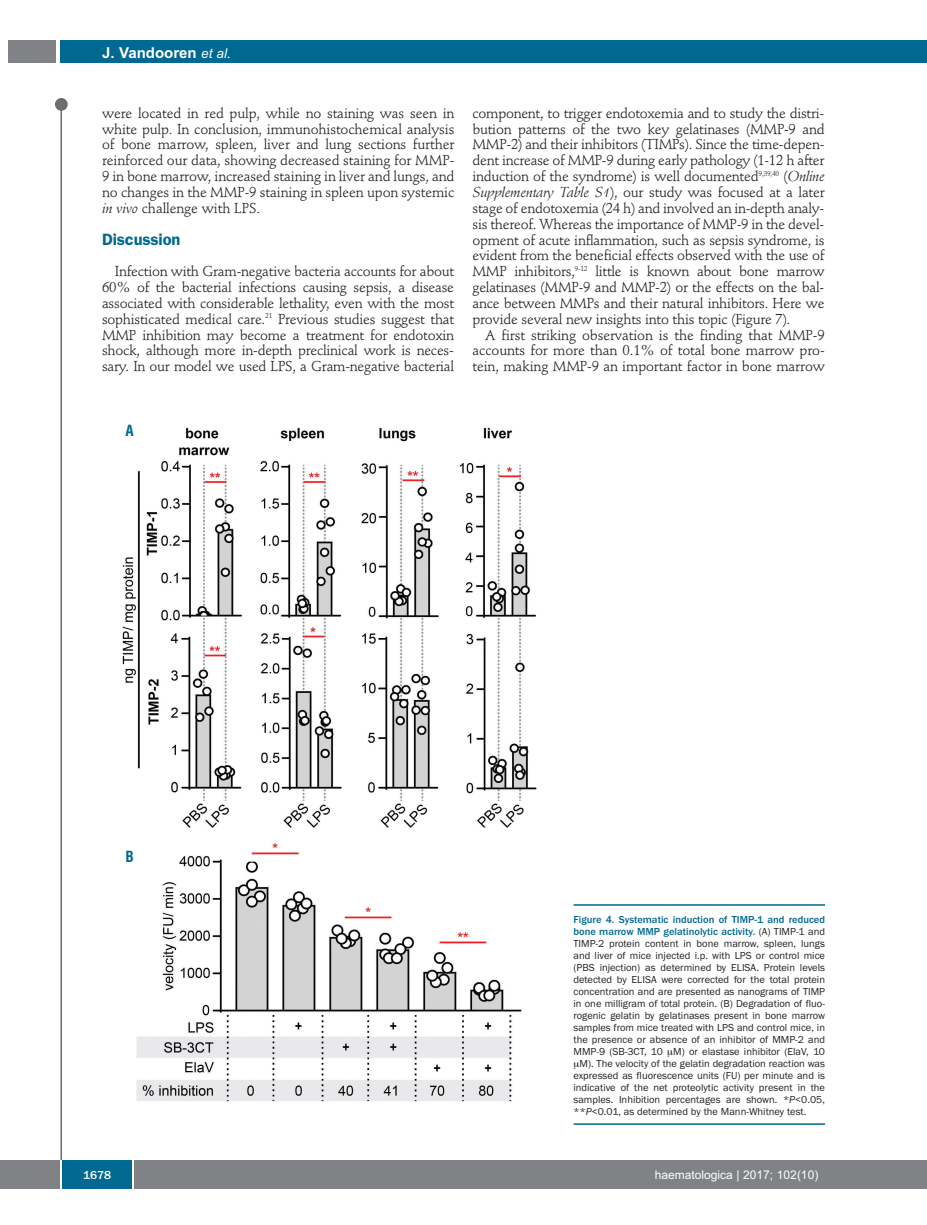
<style>
.page{position:relative;width:927px;height:1225px;background:#fff}
.page>*{position:absolute;margin:0;border:0;box-sizing:border-box;transform-origin:0 0}
.t1{font:600 16.5px "Franklin Gothic";letter-spacing:-.01em;color:#006991}
.t2{font:700 15px "Arial";color:#fff}
.t3{font:700 condensed 15px "Helvetica";color:#006991}
.t4{font:14.25px/15.9px "Stempel Schneidler";letter-spacing:-.015em;color:#231f20;text-align:justify}
.t5{font:12px "Arial";color:#fff}
.t6{font:500 12px "Franklin Gothic";color:#fff}
.t7{font:10.5px "Franklin Gothic";color:#231f20}
.t8{font:500 10.5px "Franklin Gothic";color:#006991}
.s1{font-weight:400;font-style:italic;font-size:13.5px}
.s2{font-style:italic}
.s3{font-weight:400;color:#231f20}
</style>
<div class="page">
<div style="left:911px;top:40px;width:16px;height:22px;background:#006991"></div>
<div style="left:910px;top:1160px;width:17px;height:28px;background:#808285"></div>
<div style="left:55px;top:98px;width:13px;height:13px;background:#6c6d70;border-radius:50%"></div>
<hr style="left:60px;top:101px;width:2px;height:1061px;background:#6c6d70">
<div style="left:60px;top:40px;width:852px;height:22px;background:#006991"></div>
<div style="left:9px;top:40px;width:47px;height:22px;background:#808285"></div>
<div style="left:0;top:1160px;width:911px;height:28px;background:#808285"></div>
<div style="left:62px;top:1160px;width:71px;height:28px;background:#006991"></div>
<hr style="left:60px;top:1160px;width:2px;height:28px;background:#fff">
<svg style="left:133px;top:1160px;width:1px;height:28px"></svg>
<img style="left:122px;top:427px;width:415px;height:675px">
<hr style="left:573px;top:904px;width:252px;height:1px;background:#006991">
<hr style="left:573px;top:1123px;width:252px;height:1px;background:#006991">
<p class="t2" style="left:102px;top:44px;width:130px">J. Vandooren <span class="s1">et al.</span></p>
<p class="t4" style="left:102px;top:106px;width:354px">were located in red pulp, while no staining was seen in white pulp. In conclusion, immunohistochemical analysis of bone marrow, spleen, liver and lung sections further reinforced our data, showing decreased staining for MMP-9 in bone marrow, increased staining in liver and lungs, and no changes in the MMP-9 staining in spleen upon systemic <span class="s2">in vivo</span> challenge with LPS.</p>
<p class="t1" style="left:102px;top:233px;width:80px">Discussion</p>
<p class="t4" style="left:102px;top:265px;width:354px;text-indent:13px">Infection with Gram-negative bacteria accounts for about 60% of the bacterial infections causing sepsis, a disease associated with considerable lethality, even with the most sophisticated medical care.<sup>21</sup> Previous studies suggest that MMP inhibition may become a treatment for endotoxin shock, although more in-depth preclinical work is neces&shy;sary. In our model we used LPS, a Gram-negative bacterial</p>
<p class="t4" style="left:472px;top:106px;width:354px">component, to trigger endotoxemia and to study the distri&shy;bution patterns of the two key gelatinases (MMP-9 and MMP-2) and their inhibitors (TIMPs). Since the time-depen&shy;dent increase of MMP-9 during early pathology (1-12 h after induction of the syndrome) is well documented<sup>9,39,40</sup> (<span class="s2">Online Supplementary Table S1</span>), our study was focused at a later stage of endotoxemia (24 h) and involved an in-depth analy&shy;sis thereof. Whereas the importance of MMP-9 in the devel&shy;opment of acute inflammation, such as sepsis syndrome, is evident from the beneficial effects observed with the use of MMP inhibitors,<sup>9-12</sup> little is known about bone marrow gelatinases (MMP-9 and MMP-2) or the effects on the bal&shy;ance between MMPs and their natural inhibitors. Here we provide several new insights into this topic (Figure 7).</p>
<p class="t4" style="left:472px;top:328px;width:354px;text-indent:13px">A first striking observation is the finding that MMP-9 accounts for more than 0.1% of total bone marrow pro&shy;tein, making MMP-9 an important factor in bone marrow</p>
<p class="t3" style="left:125px;top:421px;width:10px">A</p>
<p class="t3" style="left:125px;top:848px;width:10px">B</p>
<p class="t8" style="left:573px;top:913px;width:253px">Figure 4. Systematic induction of TIMP-1 and reduced</p>
<p class="t8" style="left:573px;top:925px;width:253px">bone marrow MMP gelatinolytic activity. <span class="s3">(A) TIMP-1 and</span></p>
<p class="t7" style="left:573px;top:937px;width:253px">TIMP-2 protein content in bone marrow, spleen, lungs</p>
<p class="t7" style="left:573px;top:949px;width:253px">and liver of mice injected i.p. with LPS or control mice</p>
<p class="t7" style="left:573px;top:961px;width:253px">(PBS injection) as determined by ELISA. Protein levels</p>
<p class="t7" style="left:573px;top:973px;width:253px">detected by ELISA were corrected for the total protein</p>
<p class="t7" style="left:573px;top:985px;width:253px">concentration and are presented as nanograms of TIMP</p>
<p class="t7" style="left:573px;top:997px;width:253px">in one milligram of total protein. (B) Degradation of fluo-</p>
<p class="t7" style="left:573px;top:1009px;width:253px">rogenic gelatin by gelatinases present in bone marrow</p>
<p class="t7" style="left:573px;top:1021px;width:253px">samples from mice treated with LPS and control mice, in</p>
<p class="t7" style="left:573px;top:1033px;width:253px">the presence or absence of an inhibitor of MMP-2 and</p>
<p class="t7" style="left:573px;top:1045px;width:253px">MMP-9 (SB-3CT, 10 M) or elastase inhibitor (ElaV, 10</p>
<p class="t7" style="left:580px;top:1057px;width:247px">M). The velocity of the gelatin degradation reaction was</p>
<p class="t7" style="left:573px;top:1069px;width:253px">expressed as fluorescence units (FU) per minute and is</p>
<p class="t7" style="left:573px;top:1081px;width:253px">indicative of the net proteolytic activity present in the</p>
<p class="t7" style="left:573px;top:1093px;width:253px">samples. Inhibition percentages are shown. *<span class="s2">P</span>&lt;0.05,</p>
<p class="t7" style="left:573px;top:1105px;width:234px">**<span class="s2">P</span>&lt;0.01, as determined by the Mann-Whitney test.</p>
<p class="t6" style="left:83px;top:1167px;width:29px">1678</p>
<p class="t5" style="left:655px;top:1167px;width:165px">haematologica | 2017; 102(10)</p>
</div>
